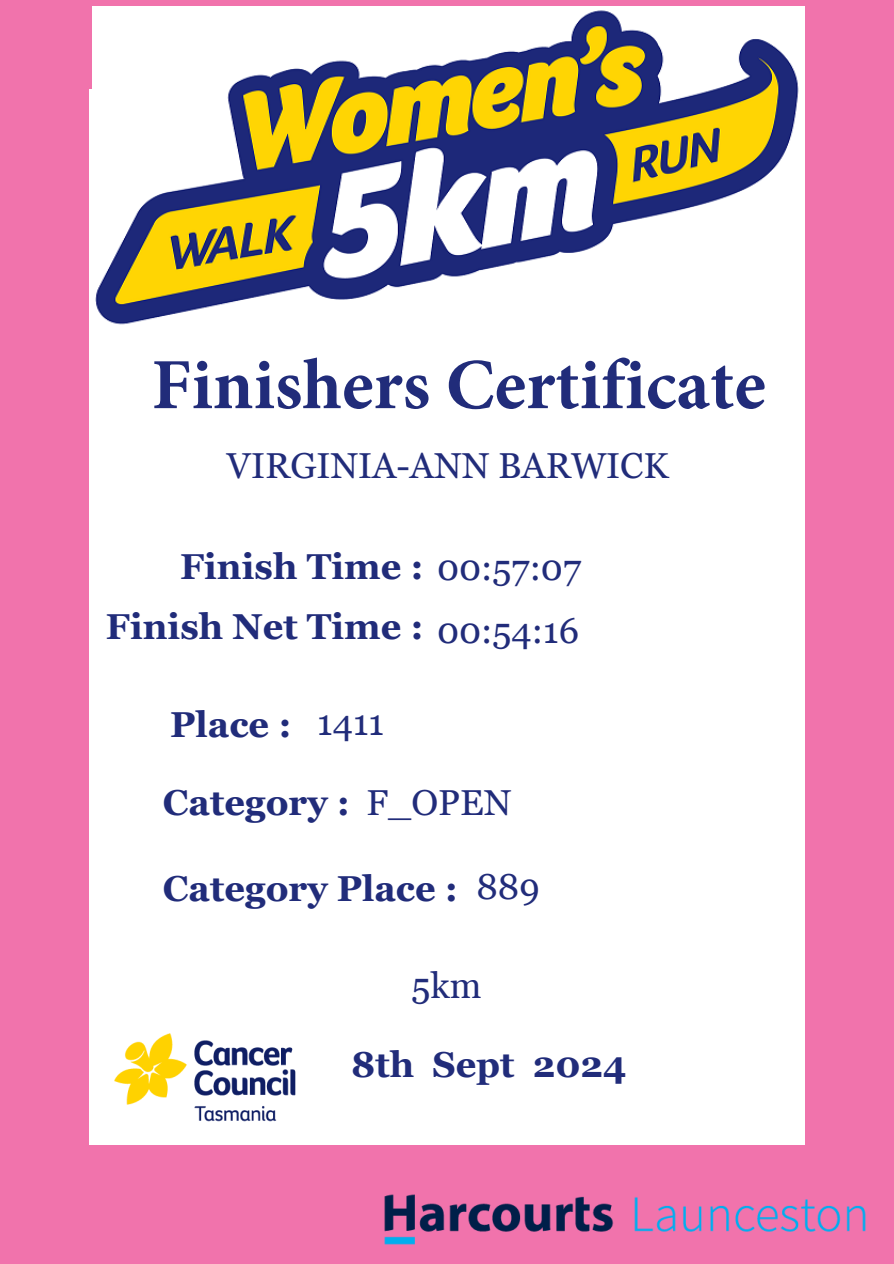
<style>
.page{position:relative;width:894px;height:1264px;background:#fff}
.page>*{position:absolute;margin:0;border:0;box-sizing:border-box;transform-origin:0 0}
.t1{font:700 72px "Minion Pro";color:#212c7a}
.t2{font:700 36px "Vani";color:#212c7a}
.t3{font:36px "Vani";color:#212c7a}
.s1{font-weight:400}
.s2{font-style:inherit}
</style>
<div class="page">
<div style="left:0;top:0;width:893px;height:1263px;background:#f173ac"></div>
<div style="left:89px;top:89px;width:715px;height:1055px;background:#fff"></div>
<img style="left:89px;top:1033px;width:230px;height:112px">
<img style="left:384px;top:1194px;width:482px;height:51px">
<img style="left:92px;top:6px;width:712px;height:319px">
<h1 class="t1" style="left:151px;top:334px;width:615px">Finishers Certificate</h1>
<p class="t3" style="left:227px;top:444px;width:443px">VIRGINIA-ANN BARWICK</p>
<p class="t2" style="left:180px;top:546px;width:402px">Finish Time : <span class="s1">00:57:07</span></p>
<p class="t2" style="left:106px;top:605px;width:319px">Finish <span class="s2">Net</span> Time :</p>
<p class="t3" style="left:437px;top:609px;width:143px">00:54:16</p>
<p class="t2" style="left:170px;top:703px;width:123px">Place :</p>
<p class="t3" style="left:317px;top:701px;width:68px">1411</p>
<p class="t2" style="left:163px;top:781px;width:189px">Category :</p>
<p class="t3" style="left:366px;top:781px;width:146px">F_OPEN</p>
<p class="t2" style="left:163px;top:867px;width:296px">Category Place :</p>
<p class="t3" style="left:476px;top:866px;width:65px">889</p>
<p class="t3" style="left:411px;top:964px;width:72px">5km</p>
<p class="t2" style="left:351px;top:1043px;width:277px"><span class="s2">8</span>th Sept 202<span class="s2">4</span></p>
</div>
